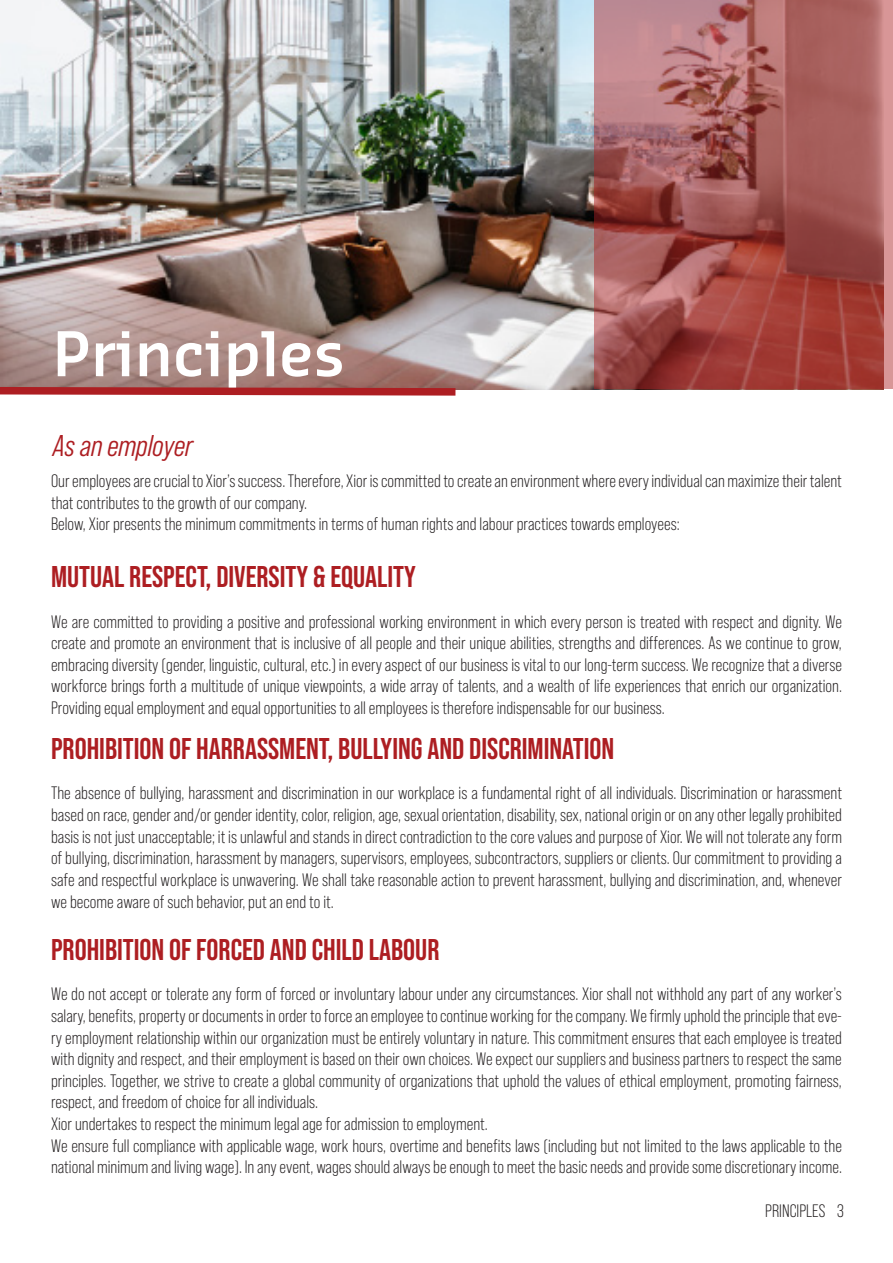
<style>
.page{position:relative;width:893px;height:1263px;background:#fff}
.page>*{position:absolute;margin:0;border:0;box-sizing:border-box;transform-origin:0 0}
.t1{font:600 60px "Sansa Pro";color:#fff}
.t2{font:700 30px "Bebas Neue Pro";color:#ad1e22}
.t3{font:italic 30px "Bebas Neue Pro Middle";color:#ad1e22}
.t4{font:18px/21.6px "Bebas Neue Pro";color:#231f20;text-align:justify}
</style>
<div class="page">
<img style="left:0;top:0;width:594px;height:389px">
<svg style="left:0;top:383px;width:463px;height:13px;background:#ac4d4d"></svg>
<svg style="left:594px;top:0;width:299px;height:389px;background:#a55a58"></svg>
<p class="t1" style="left:52px;top:314px;width:294px">Principles</p>
<p class="t3" style="left:53px;top:429px;width:142px">As an employer</p>
<p class="t4" style="left:51px;top:470px;width:792px">Our employees are crucial to Xior’s success. Therefore, Xior is committed to create an environment where every individual can maximize their talent that contributes to the growth of our company.</p>
<p class="t4" style="left:51px;top:513px;width:630px">Below, Xior presents the minimum commitments in terms of human rights and labour practices towards employees:</p>
<p class="t2" style="left:51px;top:559px;width:366px">MUTUAL RESPECT, DIVERSITY &amp; EQUALITY</p>
<p class="t4" style="left:51px;top:611px;width:792px">We are committed to providing a positive and professional working environment in which every person is treated with respect and dignity. We create and promote an environment that is inclusive of all people and their unique abilities, strengths and differences. As we continue to grow, embracing diversity (gender, linguistic, cultural, etc.) in every aspect of our business is vital to our long-term success. We recognize that a diverse workforce brings forth a multitude of unique viewpoints, a wide array of talents, and a wealth of life experiences that enrich our organization.<br>Providing equal employment and equal opportunities to all employees is therefore indispensable for our business.</p>
<p class="t2" style="left:51px;top:731px;width:565px">PROHIBITION OF HARRASSMENT, BULLYING AND DISCRIMINATION</p>
<p class="t4" style="left:51px;top:782px;width:792px">The absence of bullying, harassment and discrimination in our workplace is a fundamental right of all individuals. Discrimination or harassment based on race, gender and/or gender identity, color, religion, age, sexual orientation, disability, sex, national origin or on any other legally prohibited basis is not just unacceptable; it is unlawful and stands in direct contradiction to the core values and purpose of Xior. We will not tolerate any form of bullying, discrimination, harassment by managers, supervisors, employees, subcontractors, suppliers or clients. Our commitment to providing a safe and respectful workplace is unwavering. We shall take reasonable action to prevent harassment, bullying and discrimination, and, whenever we become aware of such behavior, put an end to it.</p>
<p class="t2" style="left:51px;top:932px;width:390px">PROHIBITION OF FORCED AND CHILD LABOUR</p>
<p class="t4" style="left:51px;top:983px;width:792px">We do not accept or tolerate any form of forced or involuntary labour under any circumstances. Xior shall not withhold any part of any worker’s salary, benefits, property or documents in order to force an employee to continue working for the company. We firmly uphold the principle that eve&shy;ry employment relationship within our organization must be entirely voluntary in nature. This commitment ensures that each employee is treated with dignity and respect, and their employment is based on their own choices. We expect our suppliers and business partners to respect the same principles. Together, we strive to create a global community of organizations that uphold the values of ethical employment, promoting fairness, respect, and freedom of choice for all individuals.</p>
<p class="t4" style="left:51px;top:1113px;width:438px">Xior undertakes to respect the minimum legal age for admission to employment.</p>
<p class="t4" style="left:51px;top:1135px;width:792px">We ensure full compliance with applicable wage, work hours, overtime and benefits laws (including but not limited to the laws applicable to the national minimum and living wage). In any event, wages should always be enough to meet the basic needs and provide some discretionary income.</p>
<p class="t4" style="left:765px;top:1200px;width:80px">PRINCIPLES 3</p>
</div>
